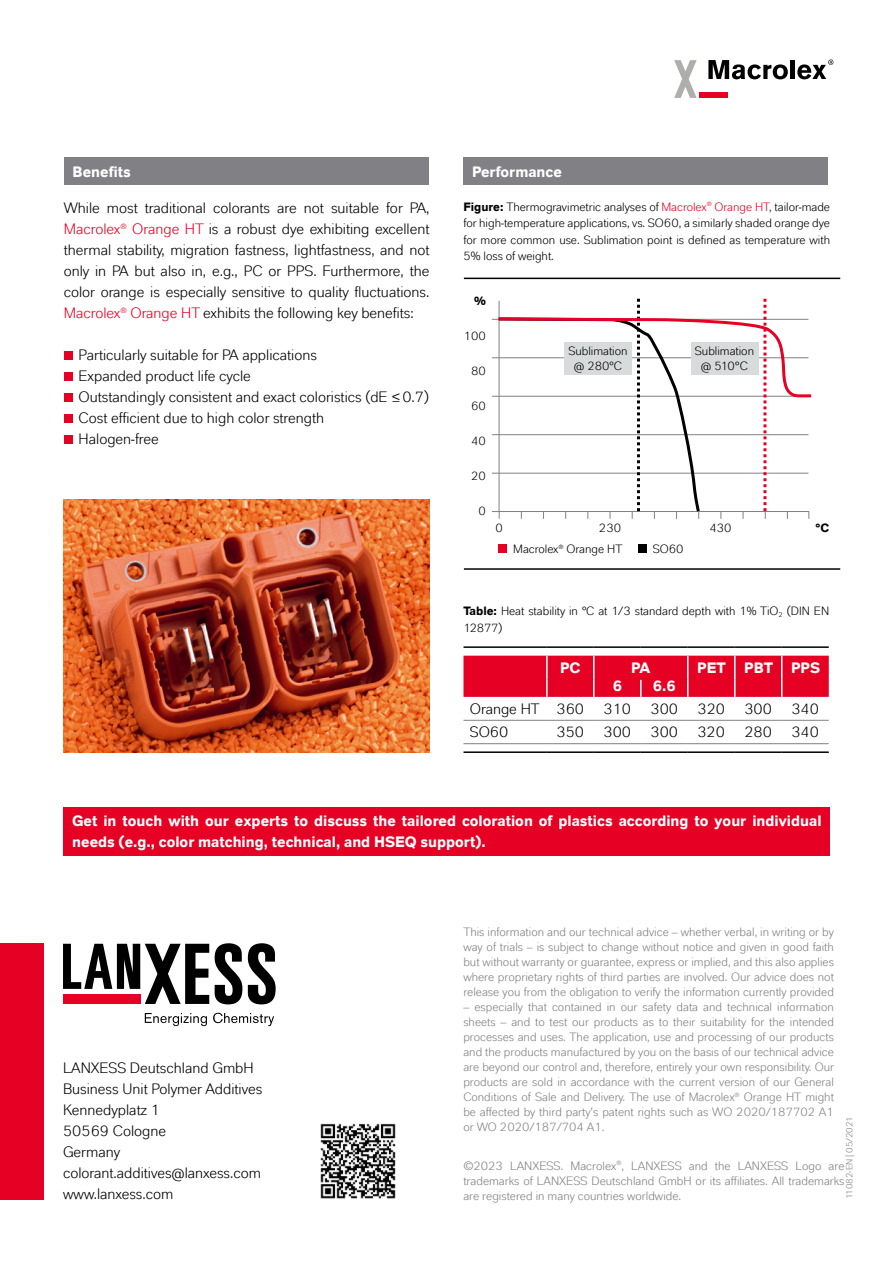
<style>
.page{position:relative;width:893px;height:1263px;background:#fff}
.page>*{position:absolute;margin:0;border:0;box-sizing:border-box;transform-origin:0 0}
.Copy{font:15px/21px "Lanxess Global";color:#000;text-align:justify}
.Aufzählung{font:15px "Lanxess Global";color:#000}
.Copy-2{font:700 15px/21px "Lanxess Global";color:#fff}
.Copy_hf{font:700 15px "Lanxess Global";color:#fff}
.Bildunterschrift_60{font:12px/15px "Lanxess Global";color:#818084;text-align:justify}
.Copy-3{font:12px/16.5px "Lanxess Global";color:#000;text-align:center}
.Copy-4{font:700 12px "Lanxess Global";color:#000}
.Bildunterschrift_60-2{font:9px "Lanxess Global";letter-spacing:-.005em;color:#818084}
.s1{font-weight:700}
.s2{color:#e60023}
.s3{font-family:"Lanxess"}
</style>
<div class="page">
<div style="left:64px;top:807px;width:766px;height:49px;background:#e60023"></div>
<img style="left:320px;top:1123px;width:76px;height:76px">
<div style="left:0;top:943px;width:44px;height:256px;background:#e60023"></div>
<svg style="left:145px;top:1013px;width:62px;height:13px"></svg>
<svg style="left:215px;top:943px;width:27px;height:61px"></svg>
<svg style="left:248px;top:943px;width:28px;height:61px"></svg>
<svg style="left:63px;top:944px;width:146px;height:60px"></svg>
<svg style="left:213px;top:1013px;width:61px;height:13px"></svg>
<div style="left:64px;top:351px;width:8px;height:9px;background:#e60023"></div>
<div style="left:64px;top:372px;width:8px;height:9px;background:#e60023"></div>
<div style="left:64px;top:393px;width:8px;height:9px;background:#e60023"></div>
<div style="left:64px;top:414px;width:8px;height:9px;background:#e60023"></div>
<div style="left:64px;top:435px;width:8px;height:9px;background:#e60023"></div>
<div style="left:699px;top:92px;width:29px;height:6px;background:#e60023"></div>
<svg style="left:674px;top:60px;width:23px;height:38px"></svg>
<svg style="left:708px;top:60px;width:80px;height:19px"></svg>
<div style="left:790px;top:60px;width:5px;height:19px;background:#000"></div>
<svg style="left:797px;top:60px;width:36px;height:19px"></svg>
<div style="left:64px;top:157px;width:365px;height:28px;background:#818084"></div>
<div style="left:463px;top:157px;width:365px;height:28px;background:#818084"></div>
<img style="left:63px;top:500px;width:366px;height:253px">
<hr style="left:464px;top:278px;width:376px;height:1px;background:#000">
<hr style="left:464px;top:568px;width:376px;height:2px;background:#000">
<div style="left:499px;top:545px;width:8px;height:8px;background:#e60023"></div>
<div style="left:638px;top:545px;width:9px;height:8px;background:#000"></div>
<hr style="left:463px;top:720px;width:84px;height:1px;background:#818084">
<hr style="left:547px;top:720px;width:47px;height:1px;background:#818084">
<hr style="left:594px;top:720px;width:47px;height:1px;background:#818084">
<hr style="left:641px;top:720px;width:47px;height:1px;background:#818084">
<hr style="left:688px;top:720px;width:47px;height:1px;background:#818084">
<hr style="left:735px;top:720px;width:47px;height:1px;background:#818084">
<hr style="left:782px;top:720px;width:47px;height:1px;background:#818084">
<hr style="left:463px;top:646px;width:84px;height:2px;background:#000">
<hr style="left:547px;top:646px;width:47px;height:2px;background:#000">
<hr style="left:594px;top:646px;width:47px;height:2px;background:#000">
<hr style="left:641px;top:646px;width:47px;height:2px;background:#000">
<hr style="left:688px;top:646px;width:47px;height:2px;background:#000">
<hr style="left:735px;top:646px;width:47px;height:2px;background:#000">
<hr style="left:782px;top:646px;width:47px;height:2px;background:#000">
<hr style="left:463px;top:751px;width:84px;height:2px;background:#000">
<hr style="left:547px;top:751px;width:47px;height:2px;background:#000">
<hr style="left:594px;top:751px;width:47px;height:2px;background:#000">
<hr style="left:641px;top:751px;width:47px;height:2px;background:#000">
<hr style="left:688px;top:751px;width:47px;height:2px;background:#000">
<hr style="left:735px;top:751px;width:47px;height:2px;background:#000">
<hr style="left:782px;top:751px;width:47px;height:2px;background:#000">
<hr style="left:463px;top:743px;width:84px;height:1px;background:#818084">
<hr style="left:547px;top:743px;width:47px;height:1px;background:#818084">
<hr style="left:594px;top:743px;width:47px;height:1px;background:#818084">
<hr style="left:641px;top:743px;width:47px;height:1px;background:#818084">
<hr style="left:688px;top:743px;width:47px;height:1px;background:#818084">
<hr style="left:735px;top:743px;width:47px;height:1px;background:#818084">
<hr style="left:782px;top:743px;width:47px;height:1px;background:#818084">
<div style="left:463px;top:656px;width:366px;height:41px;background:#e60023"></div>
<svg style="left:492px;top:299px;width:320px;height:220px"></svg>
<div style="left:564px;top:342px;width:68px;height:32px;background:#d8dbdc"></div>
<div style="left:691px;top:342px;width:67px;height:32px;background:#d8dbdc"></div>
<p class="Copy_hf" style="left:73px;top:163px;width:60px">Benefits</p>
<p class="Copy_hf" style="left:472px;top:163px;width:91px">Performance</p>
<p class="Copy-3" style="left:463px;top:198px;width:368px;text-align:justify"><span class="s1">Figure:</span> Thermogravimetric analyses of <span class="s2">Macrolex</span><sup>®</sup> <span class="s2">Orange HT</span>, tailor-made for high-temperature applications, vs. SO60, a similarly shaded orange dye for more common use. Sublimation point is defined as temperature with 5% loss of weight.</p>
<p class="Copy-4" style="left:474px;top:294px;width:13px">%</p>
<p class="Copy-3" style="left:464px;top:328px;width:24px">100</p>
<p class="Copy-3" style="left:471px;top:363px;width:16px">80</p>
<p class="Copy-3" style="left:471px;top:398px;width:16px">60</p>
<p class="Copy-3" style="left:471px;top:433px;width:16px">40</p>
<p class="Copy-3" style="left:471px;top:468px;width:16px">20</p>
<p class="Copy-3" style="left:478px;top:503px;width:9px">0</p>
<p class="Copy-3" style="left:513px;top:541px;width:111px">Macrolex<sup>®</sup> Orange HT</p>
<p class="Copy-3" style="left:653px;top:541px;width:32px">SO60</p>
<p class="Copy" style="left:64px;top:197px;width:367px">While most traditional colorants are not suitable for PA, <span class="s2">Macrolex</span><sup>®</sup> <span class="s2">Orange HT</span> is a robust dye exhibiting excellent thermal stability, migration fastness, lightfastness, and not only in PA but also in, e.g., PC or PPS. Furthermore, the color orange is especially sensitive to quality fluctuations.<br><span class="s2">Macrolex</span><sup>®</sup> <span class="s2">Orange HT</span> exhibits the following key benefits:</p>
<p class="Aufzählung" style="left:79px;top:346px;width:240px">Particularly suitable for PA applications</p>
<p class="Aufzählung" style="left:79px;top:367px;width:174px">Expanded product life cycle</p>
<p class="Aufzählung" style="left:79px;top:388px;width:352px">Outstandingly consistent and exact coloristics (dE ≤ 0.7)</p>
<p class="Aufzählung" style="left:79px;top:409px;width:247px">Cost efficient due to high color strength</p>
<p class="Aufzählung" style="left:79px;top:430px;width:81px">Halogen-free</p>
<p class="Copy-3" style="left:568px;top:343px;width:61px;line-height:15px">Sublimation @ 280°C</p>
<p class="Copy-3" style="left:695px;top:343px;width:61px;line-height:15px">Sublimation @ 510°C</p>
<p class="Copy-3" style="left:496px;top:519px;width:9px">0</p>
<p class="Copy-3" style="left:599px;top:519px;width:24px">230</p>
<p class="Copy-3" style="left:709px;top:519px;width:24px">430</p>
<p class="Copy-4" style="left:816px;top:520px;width:15px">°C</p>
<p class="Copy-3" style="left:463px;top:603px;width:367px;text-align:left"><span class="s1">Table:</span> Heat stability in °C at 1/3 standard depth with 1% TiO<sub>2</sub> (DIN EN<br>12877)</p>
<p class="Copy-2" style="left:560px;top:657px;width:22px">PC</p>
<p class="Copy-2" style="left:631px;top:657px;width:21px">PA</p>
<p class="Copy-2" style="left:697px;top:657px;width:30px">PET</p>
<p class="Copy-2" style="left:744px;top:657px;width:30px">PBT</p>
<p class="Copy-2" style="left:791px;top:657px;width:31px">PPS</p>
<p class="Copy-2" style="left:613px;top:675px;width:11px">6</p>
<p class="Copy-2" style="left:653px;top:675px;width:24px">6.6</p>
<p class="Copy" style="left:470px;top:698px;width:71px">Orange HT</p>
<p class="Copy" style="left:556px;top:698px;width:29px">360</p>
<p class="Copy" style="left:603px;top:698px;width:29px">310</p>
<p class="Copy" style="left:650px;top:698px;width:29px">300</p>
<p class="Copy" style="left:697px;top:698px;width:29px">320</p>
<p class="Copy" style="left:744px;top:698px;width:29px">300</p>
<p class="Copy" style="left:791px;top:698px;width:29px">340</p>
<p class="Copy" style="left:470px;top:722px;width:40px">SO60</p>
<p class="Copy" style="left:556px;top:722px;width:29px">350</p>
<p class="Copy" style="left:603px;top:722px;width:29px">300</p>
<p class="Copy" style="left:650px;top:722px;width:29px">300</p>
<p class="Copy" style="left:697px;top:722px;width:29px">320</p>
<p class="Copy" style="left:744px;top:722px;width:29px">280</p>
<p class="Copy" style="left:791px;top:722px;width:29px">340</p>
<p class="Copy-2" style="left:72px;top:810px;width:751px">Get in touch with our experts to discuss the tailored coloration of plastics according to your individual needs (e.g., color matching, technical, and HSEQ support).</p>
<p class="Aufzählung" style="left:63px;top:1059px;width:192px">LANXESS Deutschland GmbH</p>
<p class="Aufzählung" style="left:63px;top:1080px;width:201px">Business Unit Polymer Additives</p>
<p class="Aufzählung" style="left:63px;top:1101px;width:98px">Kennedyplatz 1</p>
<p class="Aufzählung" style="left:63px;top:1122px;width:105px">50569 Cologne</p>
<p class="Aufzählung" style="left:63px;top:1143px;width:59px">Germany</p>
<p class="Aufzählung" style="left:63px;top:1164px;width:200px">colorant.additives@lanxess.com</p>
<p class="Aufzählung" style="left:63px;top:1185px;width:112px">www.lanxess.com</p>
<p class="Bildunterschrift_60" style="left:463px;top:924px;width:372px">This information and our technical advice – whether verbal, in writing or by way of trials – is subject to change without notice and given in good faith but without warranty or guarantee, express or implied, and this also applies where proprietary rights of third parties are involved. Our advice does not release you from the obligation to verify the information currently provided</p>
<p class="Bildunterschrift_60" style="left:463px;top:999px;width:372px">– especially that contained in our safety data and technical information sheets – and to test our products as to their suitability for the intended processes and uses. The application, use and processing of our products and the products manufactured by you on the basis of our technical advice are beyond our control and, therefore, entirely your own responsibility. Our products are sold in accordance with the current version of our General Conditions of Sale and Delivery. <span class="s3">The use of Macrolex</span><sup>®</sup> <span class="s3">Orange HT might be affected by third party's patent rights such as WO 2020/187702 A1 or WO 2020/187/704 A1.</span></p>
<p class="Bildunterschrift_60" style="left:463px;top:1158px;width:383px">©20<span class="s3">23</span> LANXESS. Macrolex<sup>®</sup>, LANXESS and the LANXESS Logo are trademarks of LANXESS Deutschland GmbH or its affiliates. All trademarks are registered in many countries worldwide.</p>
<p class="Bildunterschrift_60-2" style="left:844px;top:1199px;width:84px;rotate:-90deg">11082-EN | 05/2021</p>
</div>
